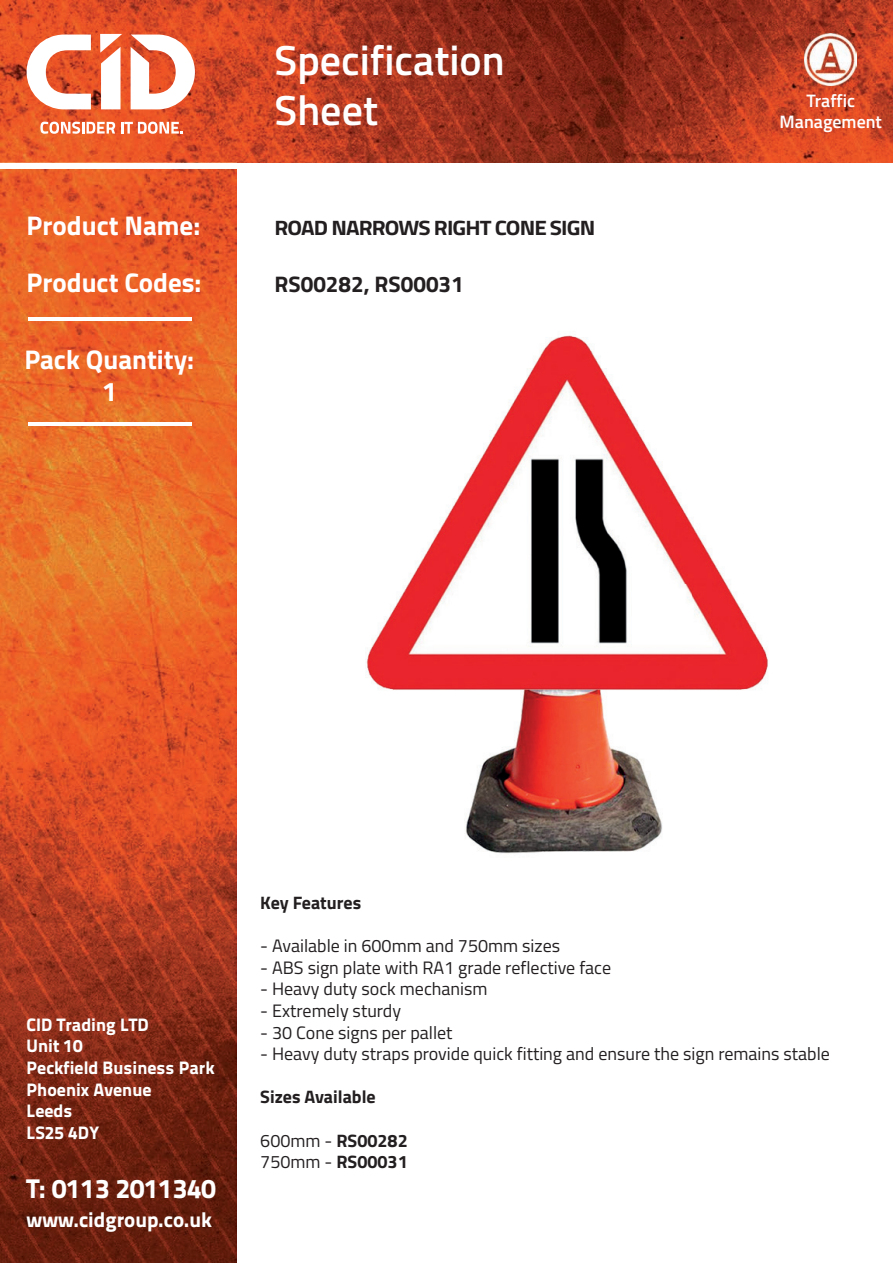
<style>
.page{position:relative;width:893px;height:1263px;background:#fff}
.page>*{position:absolute;margin:0;border:0;box-sizing:border-box;transform-origin:0 0}
.t1{font:600 42px/50.4px "Titillium Web";color:#fff}
.t2{font:700 27px/32.4px "Titillium Web";color:#fff;text-align:center}
.t3{font:27px "Titillium Text 25 L 999 wt";color:#fff}
.t4{font:700 22.5px "Titillium Web";color:#231f20}
.t5{font:21px "Titillium Text 25 L 999 wt";color:#fff}
.t6{font:700 20.85px "Titillium Web";letter-spacing:-.04em;color:#231f20;scale:1.08 1}
.t7{font:18px "Titillium Web";color:#231f20}
.t8{font:18px/21.6px "Titillium Text 25 L 999 wt";color:#fff}
.t9{font:700 18px/21.6px "Titillium Web";color:#231f20}
.t10{font:600 18px/21.6px "Titillium Web";color:#fff;text-align:center}
.s1{font-weight:400}
</style>
<div class="page">
<img style="left:0;top:0;width:893px;height:163px">
<img style="left:0;top:169px;width:237px;height:1094px">
<svg style="left:40px;top:122px;width:75px;height:12px"></svg>
<svg style="left:121px;top:122px;width:62px;height:12px"></svg>
<svg style="left:27px;top:35px;width:64px;height:74px"></svg>
<svg style="left:131px;top:35px;width:64px;height:74px"></svg>
<svg style="left:100px;top:34px;width:22px;height:75px"></svg>
<hr style="left:28px;top:317px;width:163px;height:4px;background:#fff">
<hr style="left:28px;top:422px;width:163px;height:3px;background:#fff">
<img style="left:366px;top:335px;width:402px;height:519px">
<img style="left:637px;top:585px;width:54px;height:19px">
<img style="left:805px;top:34px;width:52px;height:51px">
<h2 class="t2" style="left:27px;top:208px;width:175px">Product Name:</h2>
<h2 class="t2" style="left:27px;top:265px;width:176px">Product Codes:</h2>
<h2 class="t2" style="left:24px;top:341px;width:171px">Pack Quantity:<br>1</h2>
<h1 class="t1" style="left:275px;top:33px;width:232px">Specification<br>Sheet</h1>
<p class="t6" style="left:275px;top:212px;width:298px">ROAD NARROWS RIGHT CONE SIGN</p>
<p class="t4" style="left:275px;top:267px;width:191px">RS00282, RS00031</p>
<p class="t10" style="left:780px;top:89px;width:104px">Traffic<br>Management</p>
<p class="t8" style="left:27px;top:1012px;width:190px">CID Trading LTD<br>Unit 10<br>Peckfield Business Park<br>Phoenix Avenue<br>Leeds<br>LS25 4DY</p>
<h2 class="t3" style="left:27px;top:1167px;width:191px">T: 0113 2011340</h2>
<p class="t5" style="left:27px;top:1203px;width:187px">www.cidgroup.co.uk</p>
<p class="t9" style="left:260px;top:891px;width:102px">Key Features</p>
<p class="t7" style="left:260px;top:933px;width:301px">- Available in 600mm and 750mm sizes</p>
<p class="t7" style="left:260px;top:954px;width:352px">- ABS sign plate with RA1 grade reflective face</p>
<p class="t7" style="left:260px;top:976px;width:229px">- Heavy duty sock mechanism</p>
<p class="t7" style="left:260px;top:997px;width:142px">- Extremely sturdy</p>
<p class="t7" style="left:260px;top:1019px;width:194px">- 30 Cone signs per pallet</p>
<p class="t7" style="left:260px;top:1041px;width:571px">- Heavy duty straps provide quick fitting and ensure the sign remains stable</p>
<p class="t9" style="left:260px;top:1085px;width:117px">Sizes Available</p>
<p class="t9" style="left:260px;top:1128px;width:149px"><span class="s1">600mm -</span> RS00282<br><span class="s1">750mm -</span> RS00031</p>
</div>
